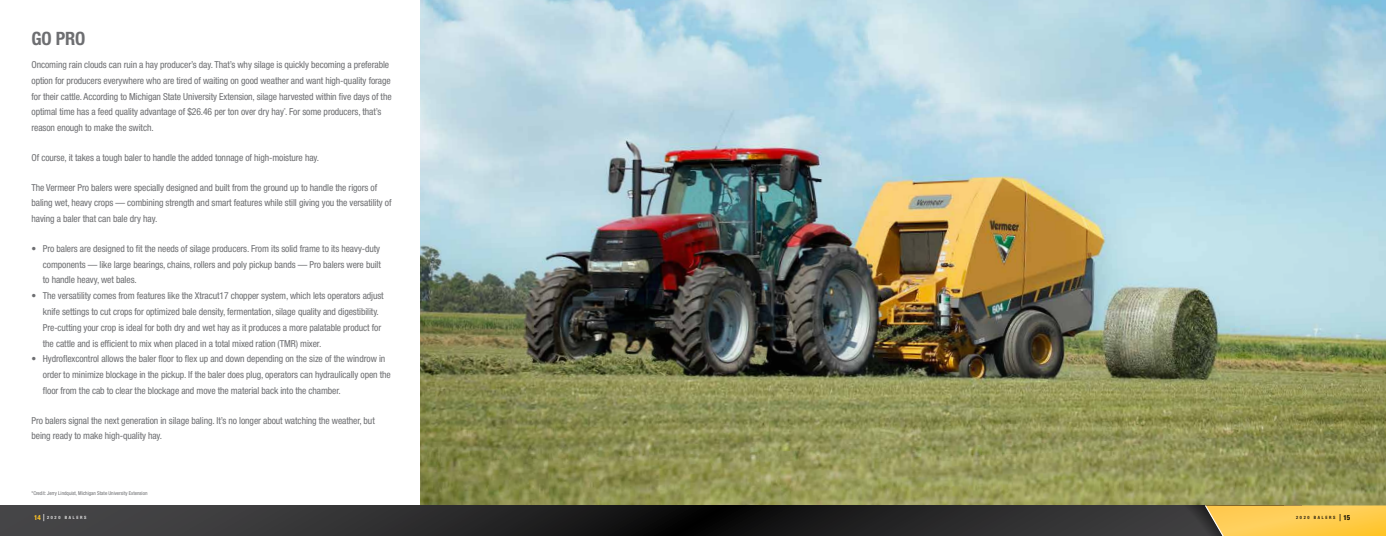
<style>
.page{position:relative;width:1386px;height:536px;background:#fff}
.page>*{position:absolute;margin:0;border:0;box-sizing:border-box;transform-origin:0 0}
.t1{font:700 condensed 18.38px "Helvetica Neue LT Std";color:#6d6e71}
.t2{font:condensed 9.62px/15.8px "Helvetica Neue LT Std";letter-spacing:-.01em;color:#6d6e71}
.t3{font:condensed 5.25px "Helvetica Neue LT Std";color:#6d6e71}
.t4{font:500 condensed 4.38px "Helvetica Neue LT Std";letter-spacing:.38em;color:#fff}
.t5{font:500 condensed 4.38px "Helvetica Neue LT Std";letter-spacing:.38em;color:#000}
.s1{font-weight:700;font-size:7px;color:#ffc425}
.s2{font-weight:400;font-size:9.62px}
.s3{font-weight:700;font-size:7px}
</style>
<div class="page">
<img style="left:421px;top:0;width:965px;height:505px">
<svg style="left:0;top:505px;width:1169px;height:31px;background:#2a2a2b"></svg>
<svg style="left:1169px;top:505px;width:217px;height:31px;background:#d4ac4c"></svg>
<h1 class="t1" style="left:32px;top:27px;width:55px">GO PRO</h1>
<p class="t2" style="left:32px;top:57px;width:362px">Oncoming rain clouds can ruin a hay producer’s day. That’s why silage is quickly becoming a preferable option for producers everywhere who are tired of waiting on good weather and want high-quality forage for their cattle. According to Michigan State University Extension, silage harvested within five days of the optimal time has a feed quality advantage of $26.46 per ton over dry hay<sup>*</sup>. For some producers, that’s reason enough to make the switch.</p>
<p class="t2" style="left:32px;top:149px;width:289px">Of course, it takes a tough baler to handle the added tonnage of high-moisture hay.</p>
<p class="t2" style="left:32px;top:179px;width:362px">The Vermeer Pro balers were specially designed and built from the ground up to handle the rigors of baling wet, heavy crops — combining strength and smart features while still giving you the versatility of having a baler that can bale dry hay.</p>
<p class="t2" style="left:43px;top:240px;width:340px;text-align:justify;text-indent:-11px">• Pro balers are designed to fit the needs of silage producers. From its solid frame to its heavy-duty components — like large bearings, chains, rollers and poly pickup bands — Pro balers were built to handle heavy, wet bales.</p>
<p class="t2" style="left:43px;top:288px;width:342px;text-indent:-11px">• The versatility comes from features like the Xtracut17 chopper system, which lets operators adjust knife settings to cut crops for optimized bale density, fermentation, silage quality and digestibility.<br>Pre-cutting your crop is ideal for both dry and wet hay as it produces a more palatable product for the cattle and is efficient to mix when placed in a total mixed ration (TMR) mixer.</p>
<p class="t2" style="left:43px;top:351px;width:349px;text-indent:-11px">• Hydroflexcontrol allows the baler floor to flex up and down depending on the size of the windrow in order to minimize blockage in the pickup. If the baler does plug, operators can hydraulically open the floor from the cab to clear the blockage and move the material back into the chamber.</p>
<p class="t2" style="left:32px;top:412px;width:345px">Pro balers signal the next generation in silage baling. It’s no longer about watching the weather, but being ready to make high-quality hay.</p>
<p class="t3" style="left:32px;top:490px;width:117px">*Credit: Jerry Lindquist, Michigan State University Extension</p>
<p class="t4" style="left:34px;top:515px;width:54px"><span class="s1">14</span><span class="s2">|</span>2020 BALERS</p>
<p class="t5" style="left:1296px;top:515px;width:56px">2020 BALERS <span class="s2">|</span><span class="s3">15</span></p>
</div>
